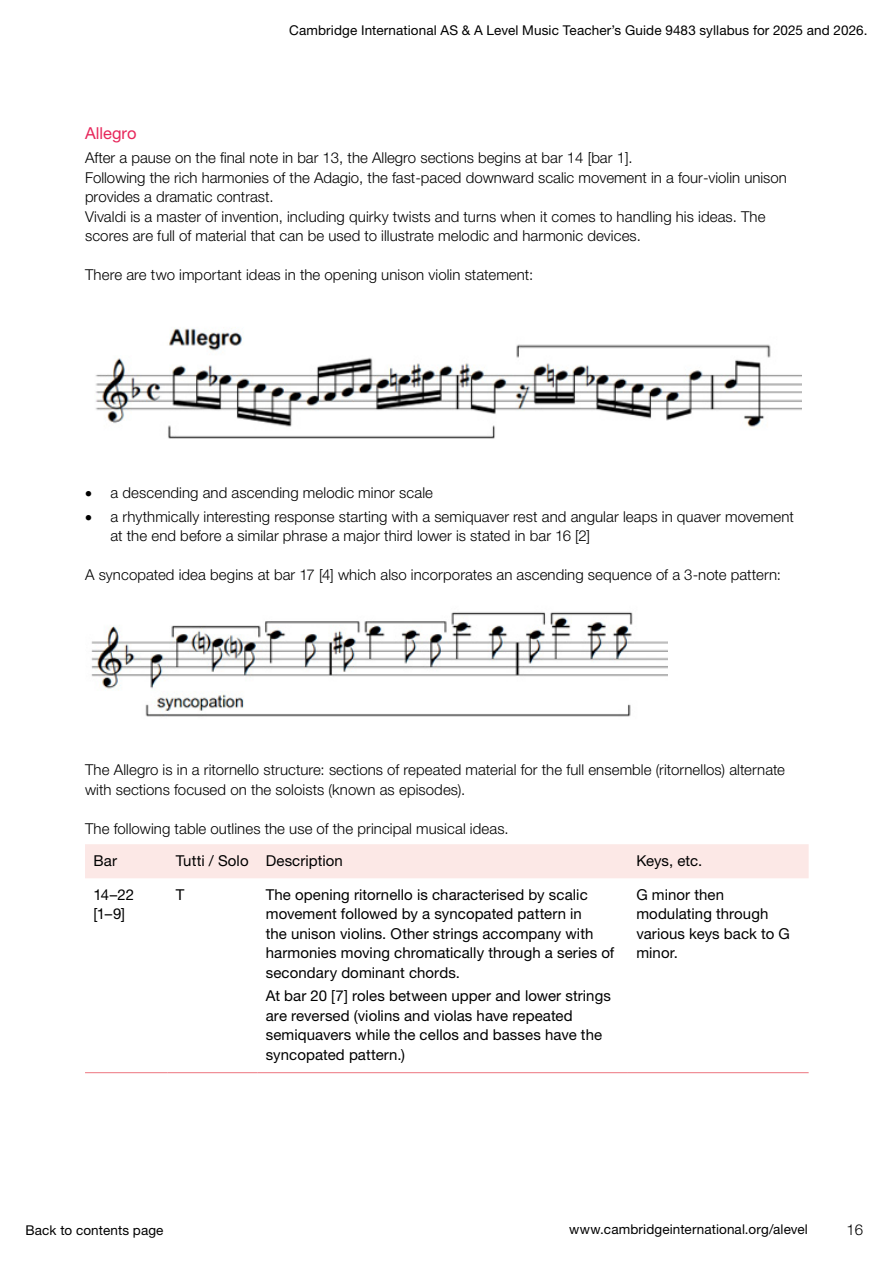
<style>
.page{position:relative;width:893px;height:1263px;background:#fff}
.page>*{position:absolute;margin:0;border:0;box-sizing:border-box;transform-origin:0 0}
.H4_Heading_col{font:16.5px "Helvetica Neue LTW1 G";color:#e7275b}
.H5_heading{font:15px/19.5px "Helvetica Neue LTW1 G";letter-spacing:.005em;color:#000}
.Body_text{font:300 15px/19.5px "Helvetica Neue LTW1 G";letter-spacing:.005em;color:#000}
.Bulleted_list_body_t{font:300 15px/19.5px "Helvetica Neue LTW1 G";letter-spacing:.005em;color:#000}
.Body_text__no_space{font:300 15px/19.5px "Helvetica Neue LTW1 G";color:#000}
.First_para_before_bu{font:300 15px "Helvetica Neue LTW1 G";letter-spacing:.005em;color:#000}
.t1{font:13.5px "Helvetica Neue LTW1 G";letter-spacing:.01em;color:#000}
</style>
<div class="page">
<img style="left:95px;top:327px;width:707px;height:112px">
<img style="left:91px;top:612px;width:576px;height:105px">
<div style="left:85px;top:844px;width:724px;height:34px;background:#fce8e6"></div>
<hr style="left:85px;top:1072px;width:82px;height:1px;background:#ed7580">
<hr style="left:167px;top:1072px;width:90px;height:1px;background:#ed7580">
<hr style="left:257px;top:1072px;width:371px;height:1px;background:#ed7580">
<hr style="left:628px;top:1072px;width:181px;height:1px;background:#ed7580">
<p class="t1" style="left:289px;top:22px;width:580px">Cambridge International AS &amp; A Level Music Teacher’s Guide 9483 syllabus for 2025 and 2026.</p>
<h4 class="H4_Heading_col" style="left:85px;top:123px;width:53px">Allegro</h4>
<p class="Body_text__no_space" style="left:85px;top:148px;width:549px">After a pause on the final note in bar 13, the Allegro sections begins at bar 14 [bar 1].</p>
<p class="Body_text__no_space" style="left:85px;top:167px;width:703px">Following the rich harmonies of the Adagio, the fast-paced downward scalic movement in a four-violin unison provides a dramatic contrast.</p>
<p class="Body_text" style="left:85px;top:206px;width:682px">Vivaldi is a master of invention, including quirky twists and turns when it comes to handling his ideas. The scores are full of material that can be used to illustrate melodic and harmonic devices.</p>
<p class="First_para_before_bu" style="left:85px;top:266px;width:450px">There are two important ideas in the opening unison violin statement:</p>
<p class="Bulleted_list_body_t" style="left:85px;top:483px;width:349px">• a descending and ascending melodic minor scale</p>
<p class="Bulleted_list_body_t" style="left:111px;top:507px;width:685px;text-indent:-26px">• a rhythmically interesting response starting with a semiquaver rest and angular leaps in quaver movement at the end before a similar phrase a major third lower is stated in bar 16 [2]</p>
<p class="Body_text" style="left:85px;top:565px;width:697px">A syncopated idea begins at bar 17 [4] which also incorporates an ascending sequence of a 3-note pattern:</p>
<p class="Body_text" style="left:85px;top:760px;width:701px">The Allegro is in a ritornello structure: sections of repeated material for the full ensemble (ritornellos) alternate with sections focused on the soloists (known as episodes).</p>
<p class="First_para_before_bu" style="left:85px;top:819px;width:425px">The following table outlines the use of the principal musical ideas.</p>
<h5 class="H5_heading" style="left:94px;top:850px;width:25px">Bar</h5>
<h5 class="H5_heading" style="left:176px;top:850px;width:74px">Tutti / Solo</h5>
<h5 class="H5_heading" style="left:266px;top:850px;width:79px">Description</h5>
<h5 class="H5_heading" style="left:636px;top:850px;width:67px">Keys, etc.</h5>
<h5 class="H5_heading" style="left:94px;top:884px;width:42px">14–22 [1–9]</h5>
<h5 class="H5_heading" style="left:176px;top:884px;width:10px">T</h5>
<h5 class="H5_heading" style="left:266px;top:884px;width:350px">The opening ritornello is characterised by scalic movement followed by a syncopated pattern in<br>the unison violins. Other strings accompany with harmonies moving chromatically through a series of secondary dominant chords.</h5>
<h5 class="H5_heading" style="left:266px;top:986px;width:347px">At bar 20 [7] roles between upper and lower strings are reversed (violins and violas have repeated semiquavers while the cellos and basses have the syncopated pattern.)</h5>
<h5 class="H5_heading" style="left:636px;top:884px;width:155px">G minor then modulating through various keys back to G minor.</h5>
<p class="t1" style="left:26px;top:1222px;width:140px">Back to contents page</p>
<p class="t1" style="left:569px;top:1221px;width:240px">www.cambridgeinternational.org/alevel</p>
<p class="Body_text" style="left:846px;top:1220px;width:18px">16</p>
</div>
